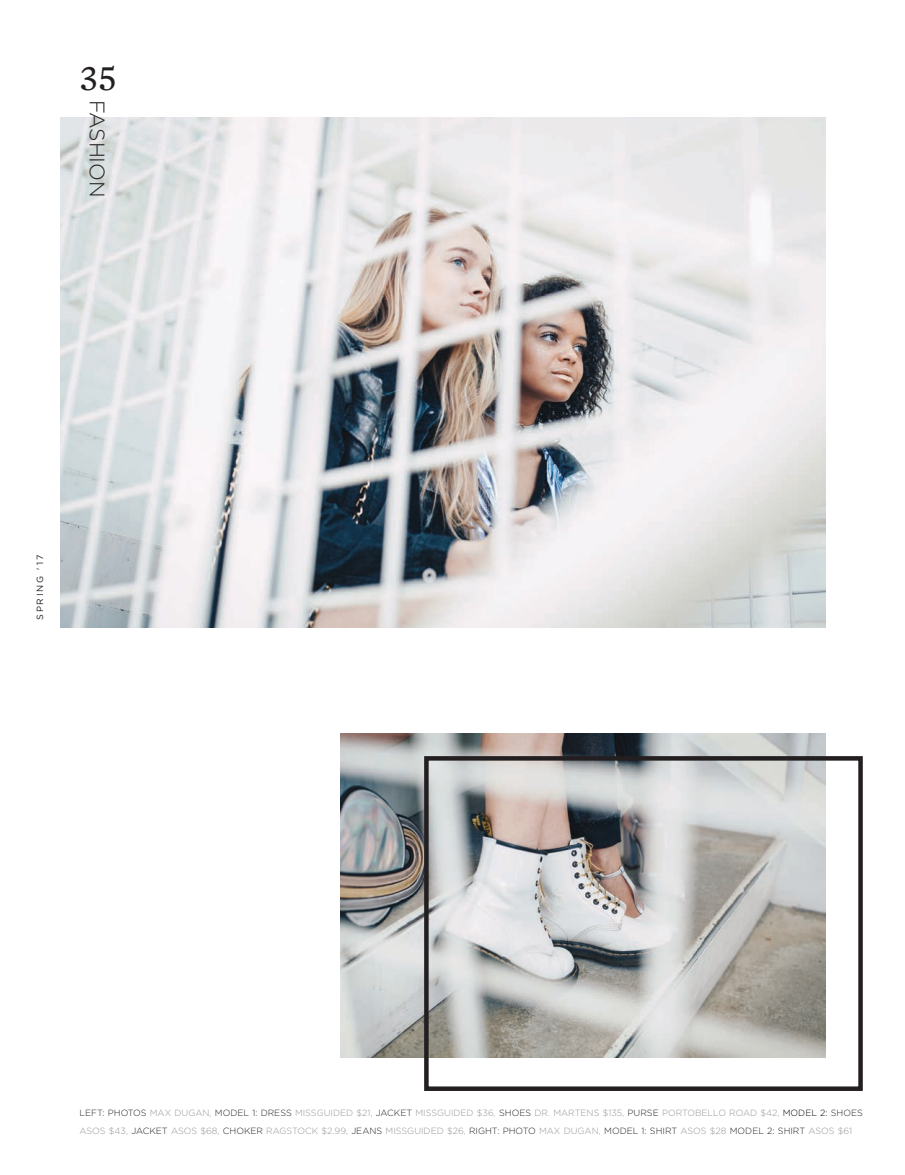
<style>
.page{position:relative;width:905px;height:1175px;background:#fff}
.page>*{position:absolute;margin:0;border:0;box-sizing:border-box;transform-origin:0 0}
.t1{font:36px "Mercury Numeric G2";color:#231f20}
.t2{font:300 21px "Gotham";color:#231f20}
.t3{font:300 9px/18px "Gotham";color:#939598}
.t4{font:9px "Gotham";letter-spacing:.2em;color:#231f20}
.s1{color:#231f20}
.s2{color:#000}
</style>
<div class="page">
<img style="left:61px;top:118px;width:764px;height:509px">
<img style="left:340px;top:733px;width:485px;height:324px">
<div style="left:424px;top:756px;width:438px;height:334px;border:4px solid #231f20"></div>
<h1 class="t1" style="left:80px;top:61px;width:39px">35</h1>
<p class="t2" style="left:110px;top:100px;width:99px;rotate:90deg">FASHION</p>
<p class="t4" style="left:34px;top:620px;width:66px;rotate:-90deg">SPRING '17</p>
<p class="t3" style="left:80px;top:1104px;width:784px"><span class="s1">LEFT: PHOTOS</span> MAX DUGAN, <span class="s1">MODEL 1: DRESS</span> MISSGUIDED $21, <span class="s1">JACKET</span> MISSGUIDED $36, <span class="s1">SHOES</span> DR. MARTENS $135, <span class="s1">PURSE</span> PORTOBELLO ROAD $42, <span class="s2">MODEL 2:</span> <span class="s1">SHOES<br></span>ASOS $43, <span class="s1">JACKET</span> ASOS $68, <span class="s1">CHOKER</span> RAGSTOCK $2.99, <span class="s1">JEANS</span> MISSGUIDED $26, <span class="s1">RIGHT: PHOTO</span> MAX DUGAN, <span class="s1">MODEL 1: SHIRT</span> ASOS $28 <span class="s1">MODEL 2: SHIRT</span> ASOS $61</p>
</div>
